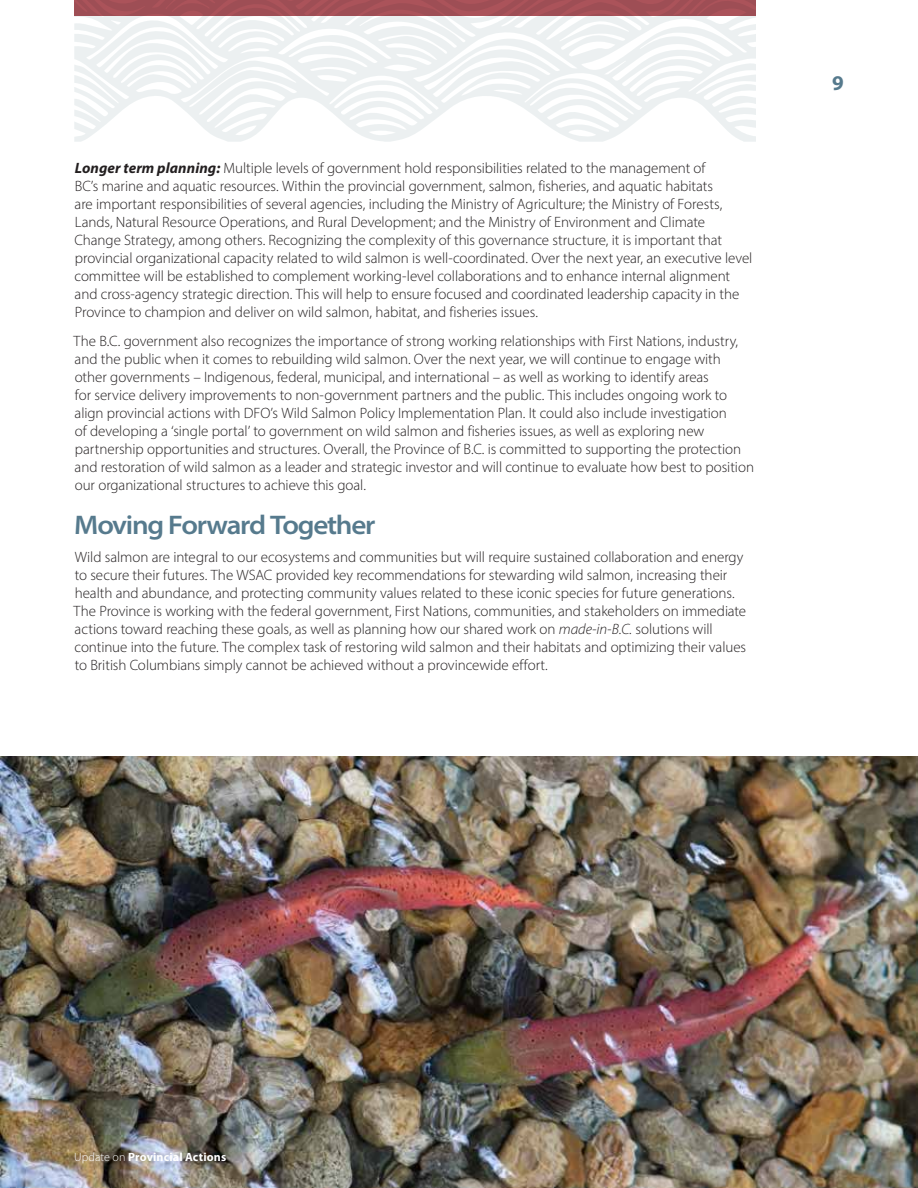
<style>
.page{position:relative;width:918px;height:1188px;background:#fff}
.page>*{position:absolute;margin:0;border:0;box-sizing:border-box;transform-origin:0 0}
.t1{font:600 semi-expanded 27px "Myriad Pro";letter-spacing:-.045em;color:#567a8d}
.t2{font:700 21px "Myriad Pro";color:#567a8d}
.t3{font:300 15px/18px "Myriad Pro";letter-spacing:-.005em;color:#231f20}
.t4{font:700 12px "Myriad Pro";letter-spacing:.015em;color:#fff}
.s1{font-weight:700;font-style:italic}
.s2{font-style:italic}
.s3{font-weight:300}
</style>
<div class="page">
<svg style="left:74px;top:16px;width:682px;height:126px;fill:#eff3f3"></svg>
<div style="left:74px;top:0;width:682px;height:16px;background:linear-gradient(to right,#a24f56,#a35057)"></div>
<img style="left:0;top:756px;width:918px;height:432px">
<p class="t3" style="left:74px;top:159px;width:679px"><span class="s1">Longer term planning:</span> Multiple levels of government hold responsibilities related to the management of<br>BC’s marine and aquatic resources. Within the provincial government, salmon, fisheries, and aquatic habitats<br>are important responsibilities of several agencies, including the Ministry of Agriculture; the Ministry of Forests, Lands, Natural Resource Operations, and Rural Development; and the Ministry of Environment and Climate Change Strategy, among others. Recognizing the complexity of this governance structure, it is important that provincial organizational capacity related to wild salmon is well-coordinated. Over the next year, an executive level committee will be established to complement working-level collaborations and to enhance internal alignment and cross-agency strategic direction. This will help to ensure focused and coordinated leadership capacity in the Province to champion and deliver on wild salmon, habitat, and fisheries issues.</p>
<p class="t3" style="left:74px;top:332px;width:682px">The B.C. government also recognizes the importance of strong working relationships with First Nations, industry, and the public when it comes to rebuilding wild salmon. Over the next year, we will continue to engage with other governments – Indigenous, federal, municipal, and international – as well as working to identify areas<br>for service delivery improvements to non-government partners and the public. This includes ongoing work to align provincial actions with DFO’s Wild Salmon Policy Implementation Plan. It could also include investigation<br>of developing a ‘single portal’ to government on wild salmon and fisheries issues, as well as exploring new partnership opportunities and structures. Overall, the Province of B.C. is committed to supporting the protection and restoration of wild salmon as a leader and strategic investor and will continue to evaluate how best to position our organizational structures to achieve this goal.</p>
<h1 class="t1" style="left:74px;top:507px;width:303px">Moving Forward Together</h1>
<p class="t3" style="left:74px;top:548px;width:674px">Wild salmon are integral to our ecosystems and communities but will require sustained collaboration and energy to secure their futures. The WSAC provided key recommendations for stewarding wild salmon, increasing their health and abundance, and protecting community values related to these iconic species for future generations.<br>The Province is working with the federal government, First Nations, communities, and stakeholders on immediate actions toward reaching these goals, as well as planning how our shared work on <span class="s2">made-in-B.C.</span> solutions will continue into the future. The complex task of restoring wild salmon and their habitats and optimizing their values to British Columbians simply cannot be achieved without a provincewide effort.</p>
<h2 class="t2" style="left:832px;top:69px;width:13px">9</h2>
<p class="t4" style="left:74px;top:1149px;width:154px"><span class="s3">Update on</span> Provincial Actions</p>
</div>
